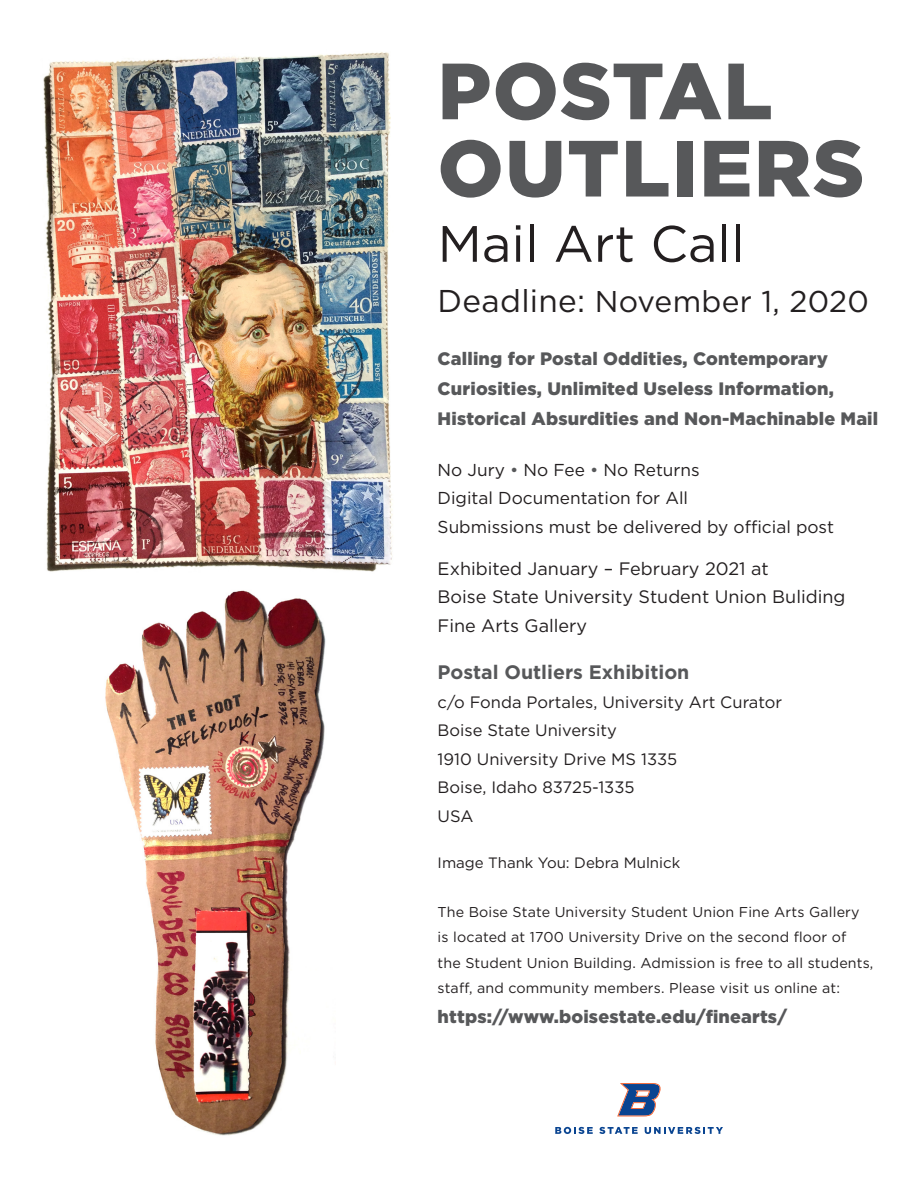
<style>
.page{position:relative;width:918px;height:1188px;background:#fff}
.page>*{position:absolute;margin:0;border:0;box-sizing:border-box;transform-origin:0 0}
.t1{font:900 79.5px "Gotham HTF";letter-spacing:.02em;color:#57585a}
.t2{font:51px "Gotham";color:#231f20}
.t3{font:30px "Gotham";letter-spacing:.01em;color:#231f20}
.t4{font:700 19.5px "Gotham HTF";color:#57585a}
.t5{font:900 18px "Gotham HTF";letter-spacing:.01em;color:#57585a}
.t6{font:18px/28.5px "Gotham";color:#231f20}
.t7{font:17.25px "Gotham";color:#231f20}
.t8{font:16.5px "Gotham";color:#231f20}
.t9{font:15px "Gotham";color:#231f20}
.t10{font:14.25px/25.5px "Gotham";letter-spacing:.01em;color:#231f20}
.s1{font-size:31.5px}
.s2{color:#57585a}
</style>
<div class="page">
<svg style="left:617px;top:1083px;width:44px;height:33px"></svg>
<svg style="left:555px;top:1127px;width:38px;height:7px"></svg>
<svg style="left:599px;top:1127px;width:39px;height:7px"></svg>
<svg style="left:645px;top:1127px;width:78px;height:7px"></svg>
<img style="left:43px;top:52px;width:350px;height:520px">
<img style="left:105px;top:590px;width:221px;height:546px">
<p class="t1" style="left:438px;top:45px;width:336px">POSTAL</p>
<p class="t1" style="left:438px;top:122px;width:428px">OUTLIERS</p>
<p class="t2" style="left:438px;top:211px;width:308px">Mail Art Call</p>
<p class="t3" style="left:438px;top:282px;width:433px"><span class="s1">Deadline:</span> November 1, 2020</p>
<p class="t5" style="left:438px;top:348px;width:392px">Calling for Postal Oddities, Contemporary</p>
<p class="t5" style="left:438px;top:378px;width:398px">Curiosities, Unlimited Useless Information,</p>
<p class="t5" style="left:438px;top:408px;width:442px">Historical Absurdities and Non-Machinable Mail</p>
<p class="t7" style="left:438px;top:459px;width:264px">No Jury <span class="s2">•</span> No Fee <span class="s2">•</span> No Returns</p>
<p class="t7" style="left:438px;top:487px;width:252px">Digital Documentation for All</p>
<p class="t7" style="left:438px;top:516px;width:398px">Submissions must be delivered by official post</p>
<p class="t6" style="left:438px;top:554px;width:333px">Exhibited January – February 2021 at</p>
<p class="t6" style="left:438px;top:582px;width:409px">Boise State University Student Union Buliding<br>Fine Arts Gallery</p>
<p class="t4" style="left:438px;top:661px;width:253px">Postal Outliers Exhibition</p>
<p class="t8" style="left:438px;top:691px;width:346px">c/o Fonda Portales, University Art Curator</p>
<p class="t8" style="left:438px;top:720px;width:181px">Boise State University</p>
<p class="t8" style="left:438px;top:748px;width:241px">1910 University Drive MS 1335</p>
<p class="t8" style="left:438px;top:777px;width:198px">Boise, Idaho 83725-1335</p>
<p class="t8" style="left:438px;top:805px;width:37px">USA</p>
<p class="t9" style="left:438px;top:853px;width:244px">Image Thank You: Debra Mulnick</p>
<p class="t10" style="left:438px;top:899px;width:437px">The Boise State University Student Union Fine Arts Gallery is located at 1700 University Drive on the second floor of<br>the Student Union Building. Admission is free to all students, staff, and community members. Please visit us online at:</p>
<p class="t5" style="left:438px;top:1007px;width:351px">https://www.boisestate.edu/finearts/</p>
</div>
